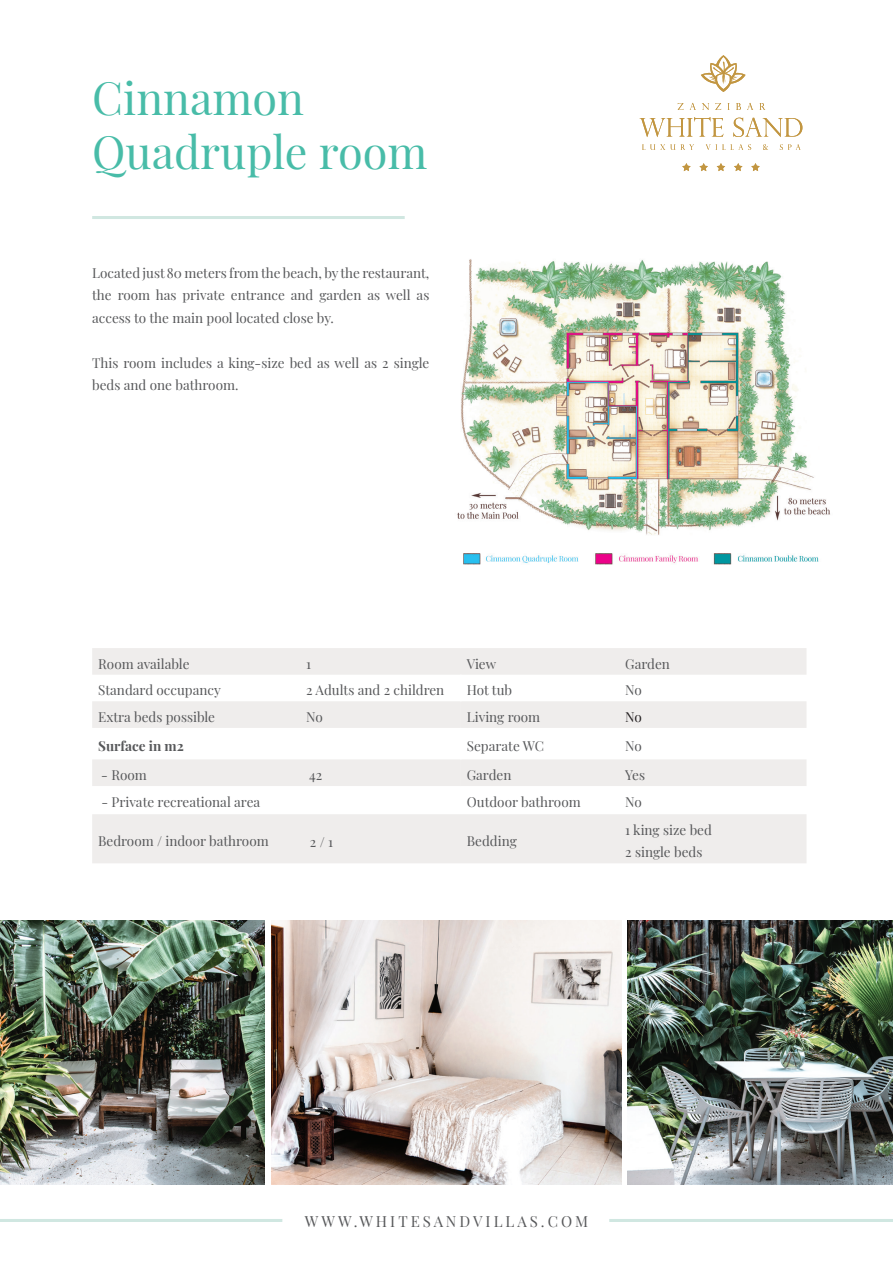
<style>
.page{position:relative;width:893px;height:1263px;background:#fff}
.page>*{position:absolute;margin:0;border:0;box-sizing:border-box;transform-origin:0 0}
.t1{font:45px/54px "Playfair Display";color:#48bca8}
.t2{font:15px "Playfair Display";letter-spacing:.2em;color:#57585a}
.t3{font:13.5px/22.5px "Playfair Display";color:#57585a}
.t4{font:700 13.5px "Playfair Display";color:#57585a}
.t5{font:13.5px "Playfair Display";color:#231f20}
</style>
<div class="page">
<hr style="left:609px;top:1219px;width:284px;height:3px;background:#d0e7e1">
<hr style="left:0;top:1219px;width:282px;height:3px;background:#d0e7e1">
<svg style="left:639px;top:117px;width:84px;height:20px"></svg>
<svg style="left:733px;top:118px;width:69px;height:19px"></svg>
<svg style="left:642px;top:144px;width:52px;height:6px"></svg>
<svg style="left:706px;top:144px;width:45px;height:6px"></svg>
<svg style="left:763px;top:144px;width:5px;height:6px"></svg>
<svg style="left:780px;top:144px;width:21px;height:6px"></svg>
<svg style="left:701px;top:55px;width:44px;height:37px"></svg>
<svg style="left:678px;top:103px;width:6px;height:7px"></svg>
<svg style="left:690px;top:103px;width:6px;height:7px"></svg>
<svg style="left:702px;top:103px;width:7px;height:7px"></svg>
<svg style="left:715px;top:103px;width:6px;height:7px"></svg>
<svg style="left:736px;top:103px;width:5px;height:7px"></svg>
<svg style="left:747px;top:103px;width:6px;height:7px"></svg>
<svg style="left:759px;top:103px;width:6px;height:7px"></svg>
<svg style="left:682px;top:163px;width:9px;height:8px"></svg>
<svg style="left:699px;top:163px;width:9px;height:8px"></svg>
<svg style="left:717px;top:163px;width:8px;height:8px"></svg>
<svg style="left:734px;top:163px;width:8px;height:8px"></svg>
<svg style="left:751px;top:163px;width:9px;height:8px"></svg>
<svg style="left:92px;top:648px;width:714px;height:215px;fill:#efedec"></svg>
<div style="left:92px;top:701px;width:369px;height:27px;background:#efedec"></div>
<div style="left:92px;top:759px;width:369px;height:27px;background:#efedec"></div>
<hr style="left:460px;top:675px;width:2px;height:26px;background:#fff">
<hr style="left:460px;top:728px;width:2px;height:31px;background:#fff">
<hr style="left:92px;top:216px;width:313px;height:3px;background:#d0e7e1">
<img style="left:271px;top:921px;width:351px;height:263px">
<img style="left:0;top:921px;width:265px;height:263px">
<img style="left:628px;top:921px;width:265px;height:263px">
<img style="left:457px;top:259px;width:373px;height:306px">
<h1 class="t1" style="left:92px;top:67px;width:337px">Cinnamon<br>Quadruple room</h1>
<p class="t3" style="left:92px;top:260px;width:339px;text-align:justify">Located just 80 meters from the beach, by the restaurant, the room has private entrance and garden as well as access to the main pool located close by.</p>
<p class="t3" style="left:92px;top:350px;width:339px">This room includes a king-size bed as well as 2 single beds and one bathroom.</p>
<p class="t3" style="left:98px;top:651px;width:93px">Room available</p>
<p class="t3" style="left:306px;top:651px;width:6px">1</p>
<p class="t3" style="left:467px;top:651px;width:31px">View</p>
<p class="t3" style="left:625px;top:651px;width:46px">Garden</p>
<p class="t3" style="left:98px;top:678px;width:124px">Standard occupancy</p>
<p class="t3" style="left:306px;top:678px;width:140px">2 Adults and 2 children</p>
<p class="t3" style="left:467px;top:678px;width:47px">Hot tub</p>
<p class="t3" style="left:625px;top:678px;width:18px">No</p>
<p class="t3" style="left:98px;top:704px;width:118px">Extra beds possible</p>
<p class="t3" style="left:306px;top:704px;width:18px">No</p>
<p class="t3" style="left:467px;top:704px;width:75px">Living room</p>
<p class="t5" style="left:625px;top:706px;width:18px">No</p>
<p class="t4" style="left:98px;top:735px;width:87px">Surface in m2</p>
<p class="t3" style="left:467px;top:733px;width:79px">Separate WC</p>
<p class="t3" style="left:625px;top:733px;width:18px">No</p>
<p class="t3" style="left:101px;top:762px;width:47px">- Room</p>
<p class="t3" style="left:309px;top:762px;width:15px">42</p>
<p class="t3" style="left:467px;top:762px;width:46px">Garden</p>
<p class="t3" style="left:625px;top:762px;width:21px">Yes</p>
<p class="t3" style="left:101px;top:790px;width:160px">- Private recreational area</p>
<p class="t3" style="left:467px;top:790px;width:115px">Outdoor bathroom</p>
<p class="t3" style="left:625px;top:790px;width:18px">No</p>
<p class="t3" style="left:98px;top:829px;width:172px">Bedroom / indoor bathroom</p>
<p class="t3" style="left:310px;top:829px;width:25px">2 / 1</p>
<p class="t3" style="left:467px;top:829px;width:51px">Bedding</p>
<p class="t3" style="left:625px;top:817px;width:88px">1 king size bed<br>2 single beds</p>
<p class="t2" style="left:305px;top:1210px;width:285px">WWW.WHITESANDVILLAS.COM</p>
</div>
